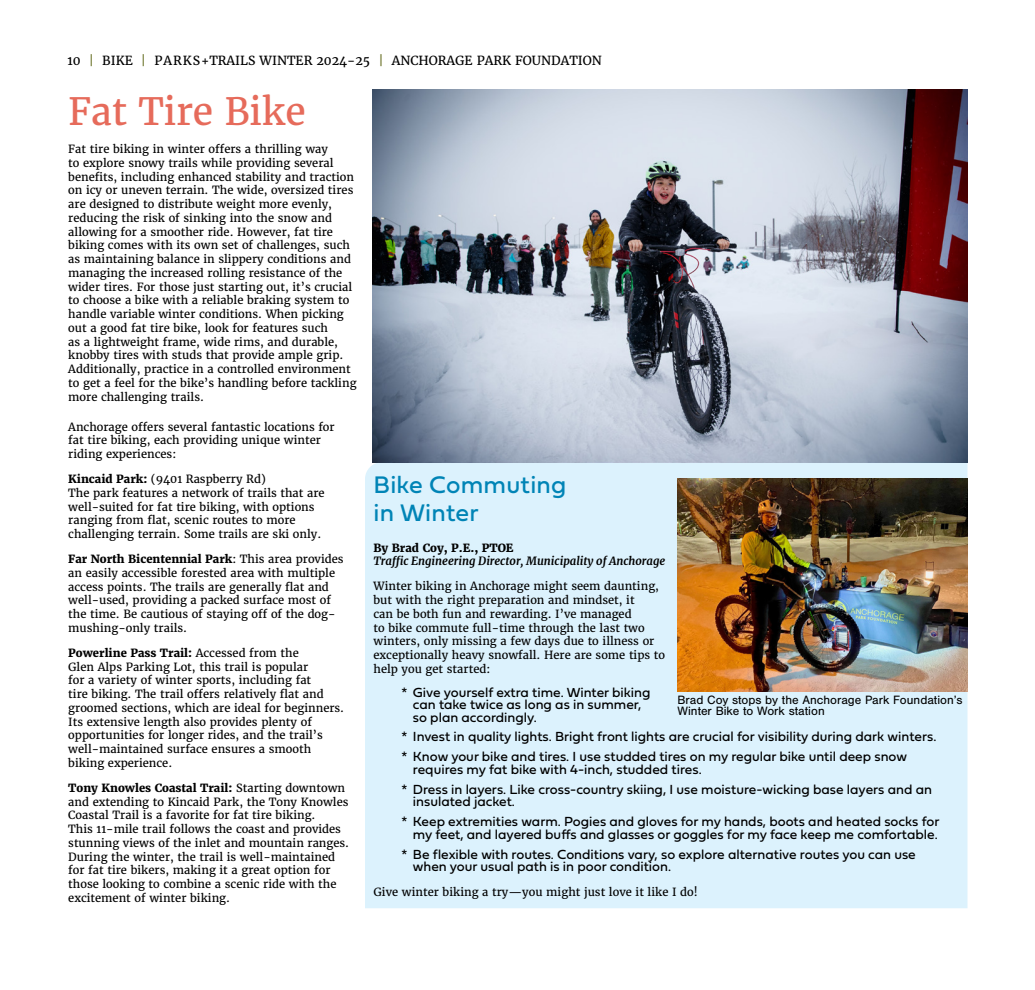
<style>
.page{position:relative;width:1035px;height:990px;background:#fff}
.page>*{position:absolute;margin:0;border:0;box-sizing:border-box;transform-origin:0 0}
.t1{font:37.5px "Merriweather";letter-spacing:-.01em;color:#e66b5b}
.t2{font:25px/27.5px "Fieldwork Geo Regular";letter-spacing:.01em;color:#0084b6}
.t3{font:13.75px/19.9px "Fieldwork Geo Regular";color:#000}
.t4{font:12.5px/11.2px "Nimbus San";color:#000}
.t5{font:12.5px "Merriweather";color:#000}
.t6{font:11.25px/13.8px "Merriweather";color:#000}
.t7{font:italic 700 11.25px "Merriweather";color:#000}
.t8{font:800 11.25px "Merriweather";color:#000}
.s1{color:#737a35}
.s2{font-weight:800}
</style>
<div class="page">
<div style="left:365px;top:462px;width:603px;height:446px;background:#dcf2fd"></div>
<img style="left:678px;top:478px;width:290px;height:213px">
<img style="left:372px;top:89px;width:596px;height:373px">
<p class="t5" style="left:68px;top:53px;width:52px">10 <span class="s1">|</span> Bike</p>
<p class="t5" style="left:141px;top:53px;width:462px"><span class="s1">|</span> PARKS+TRAILS WINTER 2024-25 <span class="s1">|</span> ANCHORAGE PARK FOUNDATION</p>
<h1 class="t1" style="left:68px;top:88px;width:239px">Fat Tire Bike</h1>
<p class="t6" style="left:68px;top:142px;width:290px">Fat tire biking in winter offers a thrilling way<br>to explore snowy trails while providing several benefits, including enhanced stability and traction on icy or uneven terrain. The wide, oversized tires are designed to distribute weight more evenly, reducing the risk of sinking into the snow and allowing for a smoother ride. However, fat tire biking comes with its own set of challenges, such as maintaining balance in slippery conditions and managing the increased rolling resistance of the wider tires. For those just starting out, it’s crucial to choose a bike with a reliable braking system to handle variable winter conditions. When picking out a good fat tire bike, look for features such<br>as a lightweight frame, wide rims, and durable, knobby tires with studs that provide ample grip.<br>Additionally, practice in a controlled environment to get a feel for the bike’s handling before tackling more challenging trails.</p>
<p class="t6" style="left:68px;top:420px;width:268px">Anchorage offers several fantastic locations for fat tire biking, each providing unique winter riding experiences:</p>
<p class="t6" style="left:68px;top:472px;width:258px"><span class="s2">Kincaid Park:</span> (9401 Raspberry Rd)<br>The park features a network of trails that are well-suited for fat tire biking, with options ranging from flat, scenic routes to more challenging terrain. Some trails are ski only.</p>
<p class="t6" style="left:68px;top:552px;width:277px"><span class="s2">Far North Bicentennial Park</span>: This area provides an easily accessible forested area with multiple access points. The trails are generally flat and well-used, providing a packed surface most of the time. Be cautious of staying off of the dog&shy;mushing-only trails.</p>
<p class="t6" style="left:68px;top:646px;width:277px"><span class="s2">Powerline Pass Trail:</span> Accessed from the<br>Glen Alps Parking Lot, this trail is popular<br>for a variety of winter sports, including fat<br>tire biking. The trail offers relatively flat and groomed sections, which are ideal for beginners.<br>Its extensive length also provides plenty of opportunities for longer rides, and the trail’s well-maintained surface ensures a smooth biking experience.</p>
<p class="t6" style="left:68px;top:781px;width:282px"><span class="s2">Tony Knowles Coastal Trail:</span> Starting downtown and extending to Kincaid Park, the Tony Knowles Coastal Trail is a favorite for fat tire biking.<br>This 11-mile trail follows the coast and provides stunning views of the inlet and mountain ranges.<br>During the winter, the trail is well-maintained for fat tire bikers, making it a great option for those looking to combine a scenic ride with the excitement of winter biking.</p>
<h2 class="t2" style="left:374px;top:470px;width:194px">Bike Commuting in Winter</h2>
<p class="t8" style="left:374px;top:540px;width:142px">By Brad Coy, P.E., PTOE</p>
<p class="t7" style="left:374px;top:554px;width:293px">Traffic Engineering Director, Municipality of Anchorage</p>
<p class="t6" style="left:374px;top:579px;width:293px">Winter biking in Anchorage might seem daunting, but with the right preparation and mindset, it<br>can be both fun and rewarding. I’ve managed<br>to bike commute full-time through the last two winters, only missing a few days due to illness or exceptionally heavy snowfall. Here are some tips to help you get started:</p>
<p class="t3" style="left:413px;top:685px;width:239px;line-height:12.5px;text-indent:-11px">* Give yourself extra time. Winter biking can take twice as long as in summer, so plan accordingly.</p>
<p class="t3" style="left:402px;top:726px;width:536px">* Invest in quality lights. Bright front lights are crucial for visibility during dark winters. * Know your bike and tires. I use studded tires on my regular bike until deep snow</p>
<p class="t3" style="left:402px;top:759px;width:532px;text-indent:11px">requires my fat bike with 4-inch, studded tires.<br>* Dress in layers. Like cross-country skiing, I use moisture-wicking base layers and an</p>
<p class="t3" style="left:402px;top:791px;width:539px;text-indent:11px">insulated jacket.<br>* Keep extremities warm. Pogies and gloves for my hands, boots and heated socks for</p>
<p class="t3" style="left:402px;top:824px;width:538px;text-indent:11px">my feet, and layered buffs and glasses or goggles for my face keep me comfortable. * Be flexible with routes. Conditions vary, so explore alternative routes you can use</p>
<p class="t3" style="left:413px;top:856px;width:260px">when your usual path is in poor condition.</p>
<p class="t6" style="left:374px;top:885px;width:326px">Give winter biking a try—you might just love it like I do!</p>
<p class="t4" style="left:678px;top:694px;width:287px">Brad Coy stops by the Anchorage Park Foundation’s<br>Winter Bike to Work station</p>
</div>
